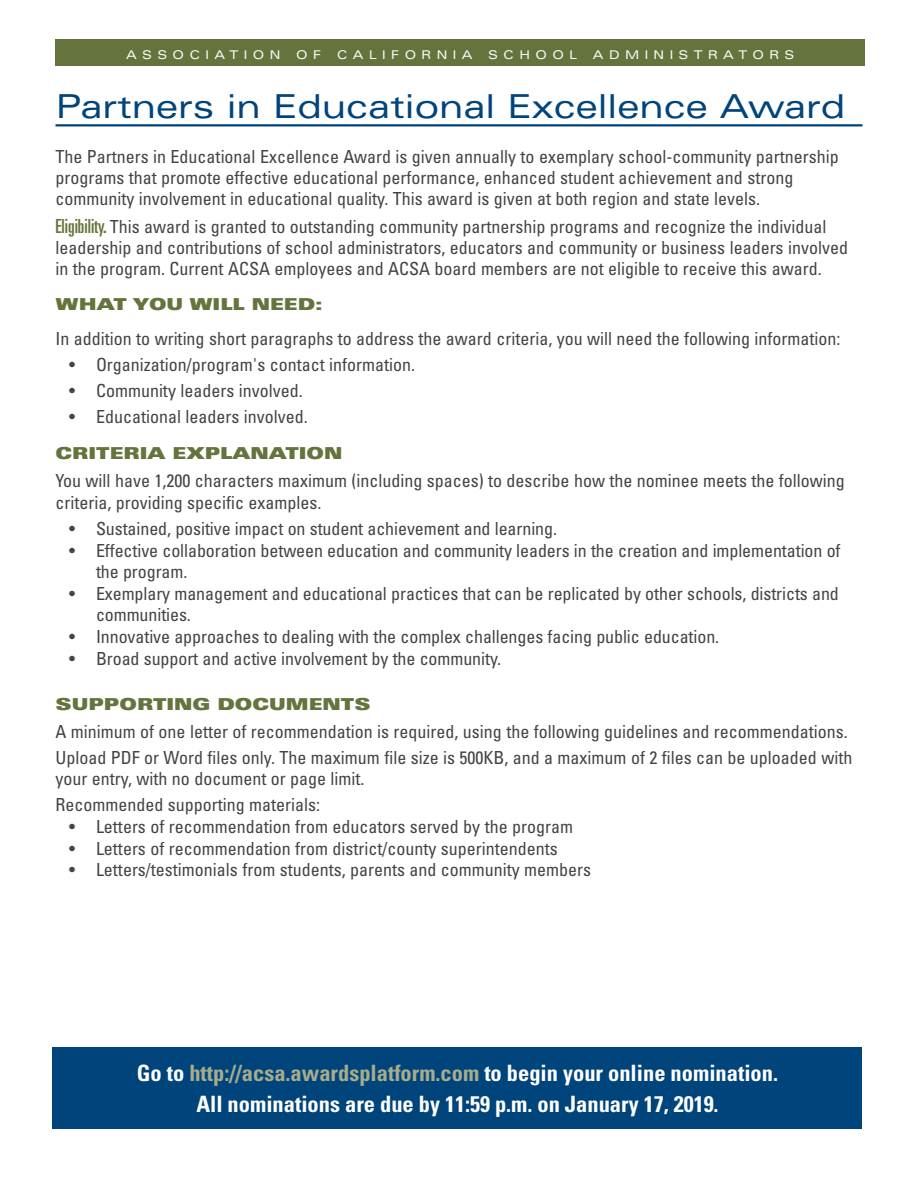
<style>
.page{position:relative;width:918px;height:1188px;background:#fff}
.page>*{position:absolute;margin:0;border:0;box-sizing:border-box;transform-origin:0 0}
.header2{font:expanded 33px "Univers LT Std";color:#00447c}
.t1{font:700 condensed 22.5px "Univers LT Std";color:#fff}
.body{font:condensed 18px/21px "Univers LT Std";color:#444445}
.Small_header{font:16.5px "Univers LT Std X Black Ex";color:#64743c}
.t2{font:expanded 12px "Univers LT Std";letter-spacing:.45em;color:#fff}
.s1{font-stretch:ultra-condensed;font-size:19.5px;color:#64743c}
.s2{color:#a7ac8c}
</style>
<div class="page">
<div style="left:55px;top:39px;width:810px;height:27px;background:#64743c"></div>
<hr style="left:56px;top:124px;width:806px;height:2px;background:#00447c">
<div style="left:52px;top:1048px;width:810px;height:81px;background:#00447c"></div>
<p class="t2" style="left:126px;top:47px;width:156px">ASSOCIATION</p>
<p class="t2" style="left:296px;top:47px;width:26px">O F</p>
<p class="t2" style="left:337px;top:47px;width:137px">CALIFORNIA</p>
<p class="t2" style="left:488px;top:47px;width:91px">SCHOOL</p>
<p class="t2" style="left:593px;top:47px;width:203px">ADMINISTRATORS</p>
<p class="header2" style="left:56px;top:87px;width:791px">Partners in Educational Excellence Award</p>
<p class="body" style="left:56px;top:146px;width:785px">The Partners in Educational Excellence Award is given annually to exemplary school-community partnership programs that promote effective educational performance, enhanced student achievement and strong community involvement in educational quality. This award is given at both region and state levels.</p>
<p class="body" style="left:56px;top:215px;width:794px"><span class="s1">Eligibility.</span> This award is granted to outstanding community partnership programs and recognize the individual leadership and contributions of school administrators, educators and community or business leaders involved in the program. Current ACSA employees and ACSA board members are not eligible to receive this award.</p>
<p class="Small_header" style="left:56px;top:295px;width:268px">WHAT YOU WILL NEED:</p>
<p class="body" style="left:56px;top:328px;width:787px">In addition to writing short paragraphs to address the award criteria, you will need the following information:</p>
<p class="body" style="left:69px;top:354px;width:348px">• Organization/program's contact information.</p>
<p class="body" style="left:69px;top:380px;width:235px">• Community leaders involved.</p>
<p class="body" style="left:69px;top:406px;width:240px">• Educational leaders involved.</p>
<p class="Small_header" style="left:56px;top:443px;width:288px">CRITERIA EXPLANATION</p>
<p class="body" style="left:56px;top:470px;width:791px;line-height:21.6px">You will have 1,200 characters maximum (including spaces) to describe how the nominee meets the following criteria, providing specific examples.</p>
<p class="body" style="left:69px;top:518px;width:490px">• Sustained, positive impact on student achievement and learning.</p>
<p class="body" style="left:96px;top:539px;width:746px;line-height:21.6px;text-indent:-27px">• Effective collaboration between education and community leaders in the creation and implementation of the program.</p>
<p class="body" style="left:96px;top:582px;width:744px;line-height:21.6px;text-indent:-27px">• Exemplary management and educational practices that can be replicated by other schools, districts and communities.</p>
<p class="body" style="left:69px;top:626px;width:652px">• Innovative approaches to dealing with the complex challenges facing public education.</p>
<p class="body" style="left:69px;top:647px;width:434px">• Broad support and active involvement by the community.</p>
<p class="Small_header" style="left:56px;top:694px;width:317px">SUPPORTING DOCUMENTS</p>
<p class="body" style="left:56px;top:721px;width:794px">A minimum of one letter of recommendation is required, using the following guidelines and recommendations.</p>
<p class="body" style="left:56px;top:746px;width:798px;line-height:21.6px">Upload PDF or Word files only. The maximum file size is 500KB, and a maximum of 2 files can be uploaded with your entry, with no document or page limit.</p>
<p class="body" style="left:56px;top:794px;width:266px">Recommended supporting materials:</p>
<p class="body" style="left:69px;top:816px;width:506px">• Letters of recommendation from educators served by the program</p>
<p class="body" style="left:69px;top:837px;width:490px">• Letters of recommendation from district/county superintendents</p>
<p class="body" style="left:69px;top:859px;width:524px">• Letters/testimonials from students, parents and community members</p>
<p class="t1" style="left:137px;top:1059px;width:643px">Go to <span class="s2">http://acsa.awardsplatform.com</span> to begin your online nomination.</p>
<p class="t1" style="left:196px;top:1090px;width:524px">All nominations are due by 11:59 p.m. on January 17, 2019.</p>
</div>
